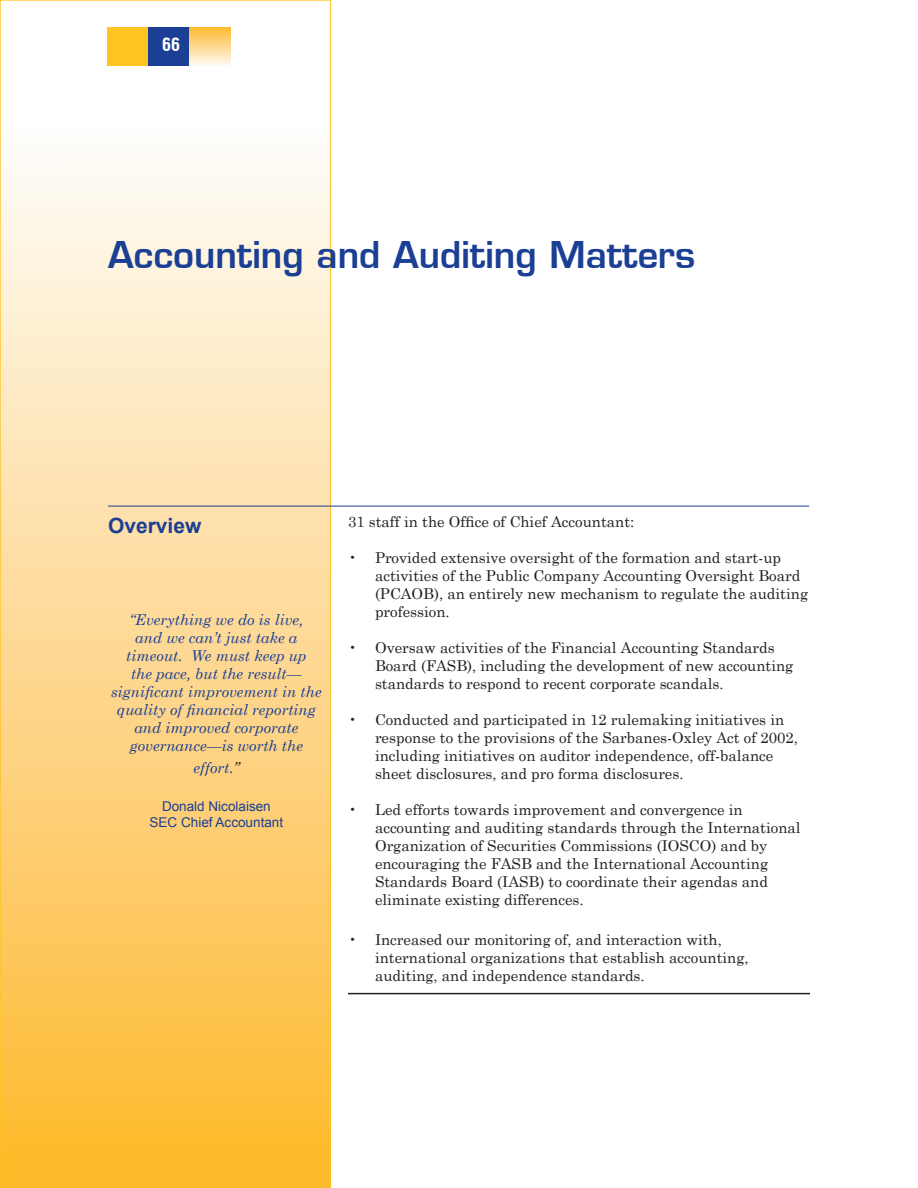
<style>
.page{position:relative;width:918px;height:1188px;background:#fff}
.page>*{position:absolute;margin:0;border:0;box-sizing:border-box;transform-origin:0 0}
.t1{font:700 36px "Euromode";color:#1b3f94}
.t2{font:700 21px "Arial";color:#1b3f94}
.t3{font:700 condensed 18px "Switzerland";color:#fff}
.t4{font:15px/18px "Century Schoolbook";color:#231f20}
.t5{font:italic 15px/18px "Century Schoolbook";color:#1b3f94;text-align:center}
.t6{font:13.5px/16.2px "Arial";color:#1b3f94;text-align:center}
.s1{color:#231f20}
</style>
<div class="page">
<svg style="left:0;top:0;width:331px;height:1188px"></svg>
<div style="left:107px;top:27px;width:41px;height:39px;background:#fec422"></div>
<div style="left:148px;top:27px;width:41px;height:39px;background:#1b3f94"></div>
<div style="left:189px;top:27px;width:42px;height:39px;background:linear-gradient(to bottom,#feb930,#fef9f4)"></div>
<hr style="left:108px;top:506px;width:701px;height:1px;background:#1b3f94">
<hr style="left:348px;top:993px;width:462px;height:1px;background:#231f20">
<p class="t3" style="left:162px;top:34px;width:19px">66</p>
<h1 class="t1" style="left:108px;top:232px;width:589px">Accounting and Auditing Matters</h1>
<h2 class="t2" style="left:108px;top:512px;width:95px">Overview</h2>
<p class="t4" style="left:348px;top:512px;width:288px">31 staff in the Office of Chief Accountant:</p>
<p class="t4" style="left:375px;top:548px;width:435px;text-indent:-27px">• Provided extensive oversight of the formation and start-up activities of the Public Company Accounting Oversight Board (PCAOB), an entirely new mechanism to regulate the auditing profession.</p>
<p class="t4" style="left:375px;top:638px;width:420px;text-indent:-27px">• Oversaw activities of the Financial Accounting Standards<br>Board (FASB), including the development of new accounting standards to respond to recent corporate scandals.</p>
<p class="t4" style="left:375px;top:710px;width:425px;text-indent:-27px">• Conducted and participated in 12 rulemaking initiatives in response to the provisions of the Sarbanes-Oxley Act of 2002, including initiatives on auditor independence, off-balance sheet disclosures, and pro forma disclosures.</p>
<p class="t4" style="left:375px;top:800px;width:427px;text-indent:-27px">• Led efforts towards improvement and convergence in accounting and auditing standards through the International Organization of Securities Commissions (IOSCO) and by encouraging the FASB and the International Accounting Standards Board (IASB) to coordinate their agendas and eliminate existing differences.</p>
<p class="t4" style="left:375px;top:929px;width:375px;text-indent:-27px">• Increased our monitoring of, and interaction with, international organizations that establish accounting, auditing, and independence standards.</p>
<p class="t5" style="left:111px;top:610px;width:212px">“Everything we do is live,<br>and we can’t just take a timeout. We must keep up<br>the pace, but the result— significant improvement in the quality of financial reporting and improved corporate governance—is worth the</p>
<p class="t5" style="left:193px;top:758px;width:48px">effort.<span class="s1">”</span></p>
<p class="t6" style="left:150px;top:798px;width:135px">Donald Nicolaisen<br>SEC Chief Accountant</p>
</div>
